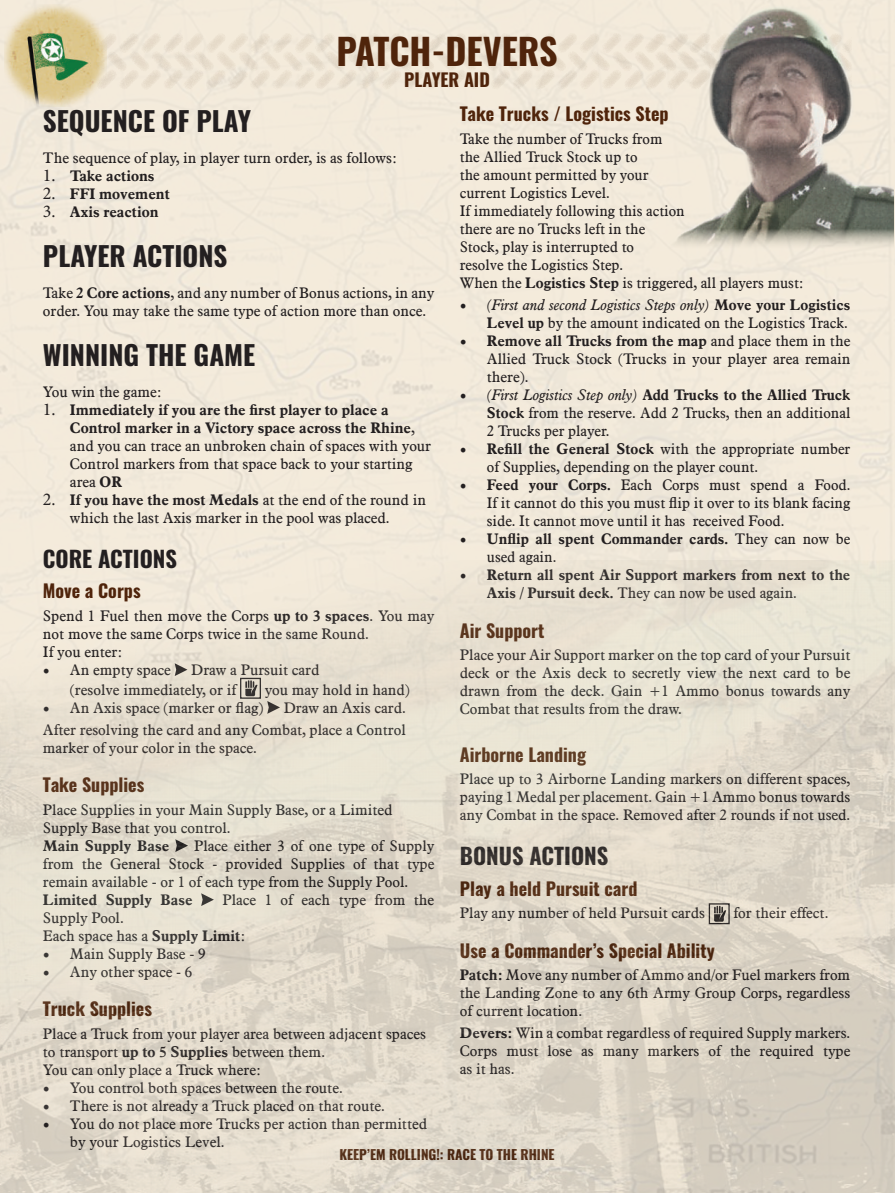
<style>
.page{position:relative;width:895px;height:1193px;background:#fff}
.page>*{position:absolute;margin:0;border:0;box-sizing:border-box;transform-origin:0 0}
.t1{font:700 36px "Oswald";color:#4f240b}
.t2{font:700 27px "Oswald";color:#231f20}
.t3{font:700 22.5px "Oswald";color:#231f20}
.t4{font:700 18px "Oswald";color:#4f240b}
.t5{font:15px/18px "Aldine 721 EUX";color:#231f20}
.t6{font:700 15px/18px "Aldine 721 EUX";color:#231f20}
.t7{font:700 13.5px "Oswald";color:#4f240b}
.s1{font-weight:700}
.s2{font-family:"Minion Pro";font-size:18px}
.s3{font-style:italic}
.s4{font-family:"Minion Pro";font-weight:400;font-size:18px}
.s5{font-weight:400}
</style>
<div class="page">
<div style="left:0;top:0;width:895px;height:560px;background:#f3eadb"></div>
<img style="left:107px;top:32px;width:534px;height:60px">
<img style="left:0;top:560px;width:895px;height:632px">
<img style="left:641px;top:0;width:252px;height:250px">
<img style="left:5px;top:4px;width:102px;height:102px">
<svg style="left:892px;top:1189px;width:3px;height:4px"></svg>
<h1 class="t1" style="left:336px;top:32px;width:223px">PATCH-DEVERS</h1>
<p class="t4" style="left:404px;top:70px;width:87px">PLAYER AID</p>
<p class="t4" style="left:460px;top:104px;width:210px">Take Trucks / Logistics Step</p>
<p class="t5" style="left:460px;top:130px;width:345px">Take the number of Trucks from<br>the Allied Truck Stock up to<br>the amount permitted by your<br>current Logistics Level.<br>If immediately following this action<br>there are no Trucks left in the<br>Stock, play is interrupted to<br>resolve the Logistics Step.<br>When the <span class="s1">Logistics Step</span> is triggered, all players must:</p>
<p class="t5" style="left:460px;top:296px;width:392px;text-align:right"><span class="s2">•</span> <span class="s3">(First and second Logistics Steps only)</span> <span class="s1">Move your Logistics<br>Level up</span> by the amount indicated on the Logistics Track.</p>
<p class="t5" style="left:487px;top:332px;width:365px;text-align:justify;text-indent:-27px"><span class="s2">•</span> <span class="s1">Remove all Trucks from the map</span> and place them in the Allied Truck Stock (Trucks in your player area remain there).</p>
<p class="t5" style="left:487px;top:386px;width:365px;text-align:justify;text-indent:-27px"><span class="s2">•</span> <span class="s3">(First Logistics Step only)</span> <span class="s1">Add Trucks to the Allied Truck Stock</span> from the reserve. Add 2 Trucks, then an additional 2 Trucks per player.</p>
<p class="t5" style="left:487px;top:440px;width:365px;text-indent:-27px"><span class="s2">•</span> <span class="s1">Refill the General Stock</span> with the appropriate number of Supplies, depending on the player count.</p>
<p class="t5" style="left:487px;top:476px;width:365px;text-align:justify;text-indent:-27px"><span class="s2">•</span> <span class="s1">Feed your Corps.</span> Each Corps must spend a Food.<br>If it cannot do this you must flip it over to its blank facing side. It cannot move until it has received Food.</p>
<p class="t6" style="left:487px;top:530px;width:365px;text-indent:-27px"><span class="s4">•</span> Unflip all spent Commander cards. <span class="s5">They can now be used again.</span></p>
<p class="t6" style="left:487px;top:566px;width:365px;text-indent:-27px"><span class="s4">•</span> Return all spent Air Support markers from next to the<br>Axis / Pursuit deck. <span class="s5">They can now be used again.</span></p>
<p class="t4" style="left:460px;top:621px;width:86px">Air Support</p>
<p class="t5" style="left:460px;top:646px;width:392px;text-align:justify">Place your Air Support marker on the top card of your Pursuit deck or the Axis deck to secretly view the next card to be drawn from the deck. Gain +1 Ammo bonus towards any Combat that results from the draw.</p>
<p class="t4" style="left:460px;top:745px;width:128px">Airborne Landing</p>
<p class="t5" style="left:460px;top:770px;width:392px;text-align:justify">Place up to 3 Airborne Landing markers on different spaces, paying 1 Medal per placement. Gain +1 Ammo bonus towards any Combat in the space. Removed after 2 rounds if not used.</p>
<h3 class="t3" style="left:460px;top:844px;width:150px">BONUS ACTIONS</h3>
<p class="t4" style="left:460px;top:878px;width:179px">Play a held Pursuit card</p>
<p class="t5" style="left:460px;top:904px;width:247px">Play any number of held Pursuit cards</p>
<p class="t5" style="left:733px;top:904px;width:96px">for their effect.</p>
<p class="t4" style="left:460px;top:940px;width:256px">Use a Commander’s Special Ability</p>
<p class="t5" style="left:460px;top:966px;width:392px;text-align:justify"><span class="s1">Patch:</span> Move any number of Ammo and/or Fuel markers from the Landing Zone to any 6th Army Group Corps, regardless of current location.</p>
<p class="t5" style="left:460px;top:1024px;width:392px;text-align:justify"><span class="s1">Devers:</span> Win a combat regardless of required Supply markers.<br>Corps must lose as many markers of the required type as it has.</p>
<h2 class="t2" style="left:43px;top:107px;width:209px">SEQUENCE OF PLAY</h2>
<p class="t5" style="left:43px;top:149px;width:355px">The sequence of play, in player turn order, is as follows:</p>
<p class="t6" style="left:43px;top:167px;width:113px"><span class="s4">1.</span> Take actions</p>
<p class="t6" style="left:43px;top:185px;width:128px"><span class="s4">2.</span> FFI movement</p>
<p class="t6" style="left:43px;top:203px;width:117px"><span class="s4">3.</span> Axis reaction</p>
<h2 class="t2" style="left:43px;top:242px;width:186px">PLAYER ACTIONS</h2>
<p class="t5" style="left:43px;top:284px;width:393px">Take <span class="s1">2 Core actions</span>, and any number of Bonus actions, in any order. You may take the same type of action more than once.</p>
<h2 class="t2" style="left:43px;top:341px;width:214px">WINNING THE GAME</h2>
<p class="t5" style="left:43px;top:383px;width:120px">You win the game:</p>
<p class="t5" style="left:70px;top:401px;width:363px;text-indent:-27px"><span class="s2">1.</span> <span class="s1">Immediately if you are the first player to place a Control marker in a Victory space across the Rhine</span>, and you can trace an unbroken chain of spaces with your Control markers from that space back to your starting area <span class="s1">OR</span></p>
<p class="t5" style="left:70px;top:491px;width:357px;text-indent:-27px"><span class="s2">2.</span> <span class="s1">If you have the most Medals</span> at the end of the round in which the last Axis marker in the pool was placed.</p>
<h3 class="t3" style="left:43px;top:547px;width:136px">CORE ACTIONS</h3>
<p class="t4" style="left:43px;top:581px;width:99px">Move a Corps</p>
<p class="t5" style="left:43px;top:607px;width:393px">Spend 1 Fuel then move the Corps <span class="s1">up to 3 spaces</span>. You may not move the same Corps twice in the same Round.<br>If you enter:</p>
<p class="t5" style="left:43px;top:661px;width:129px"><span class="s2">•</span> An empty space</p>
<p class="t5" style="left:70px;top:660px;width:251px;line-height:19.6px;text-indent:121px">Draw a Pursuit card (resolve immediately, or if</p>
<p class="t5" style="left:265px;top:681px;width:147px">you may hold in hand)</p>
<p class="t5" style="left:43px;top:699px;width:222px"><span class="s2">•</span> An Axis space (marker or flag)</p>
<p class="t5" style="left:43px;top:696px;width:364px;line-height:22.2px;text-align:right">Draw an Axis card.<br>After resolving the card and any Combat, place a Control</p>
<p class="t5" style="left:43px;top:739px;width:215px">marker of your color in the space.</p>
<p class="t4" style="left:43px;top:775px;width:103px">Take Supplies</p>
<p class="t5" style="left:43px;top:801px;width:351px">Place Supplies in your Main Supply Base, or a Limited<br>Supply Base that you control.</p>
<p class="t6" style="left:43px;top:836px;width:128px">Main Supply Base</p>
<p class="t5" style="left:43px;top:837px;width:393px;text-align:justify;text-indent:151px">Place either 3 of one type of Supply from the General Stock - provided Supplies of that type remain available - or 1 of each type from the Supply Pool.</p>
<p class="t6" style="left:43px;top:890px;width:151px">Limited Supply Base</p>
<p class="t5" style="left:222px;top:891px;width:213px">Place 1 of each type from the</p>
<p class="t5" style="left:43px;top:909px;width:204px">Supply Pool.<br>Each space has a <span class="s1">Supply Limit</span>:</p>
<p class="t5" style="left:43px;top:945px;width:164px"><span class="s2">•</span> Main Supply Base - 9</p>
<p class="t5" style="left:43px;top:963px;width:151px"><span class="s2">•</span> Any other space - 6</p>
<p class="t4" style="left:43px;top:999px;width:111px">Truck Supplies</p>
<p class="t5" style="left:43px;top:1024px;width:384px">Place a Truck from your player area between adjacent spaces to transport <span class="s1">up to 5 Supplies</span> between them.<br>You can only place a Truck where:</p>
<p class="t5" style="left:43px;top:1078px;width:301px"><span class="s2">•</span> You control both spaces between the route.</p>
<p class="t5" style="left:43px;top:1096px;width:343px"><span class="s2">•</span> There is not already a Truck placed on that route.</p>
<p class="t5" style="left:70px;top:1114px;width:358px;text-indent:-27px"><span class="s2">•</span> You do not place more Trucks per action than permitted by your Logistics Level.</p>
<p class="t7" style="left:339px;top:1147px;width:216px">KEEP’EM ROLLING!: RACE TO THE RHINE</p>
</div>
